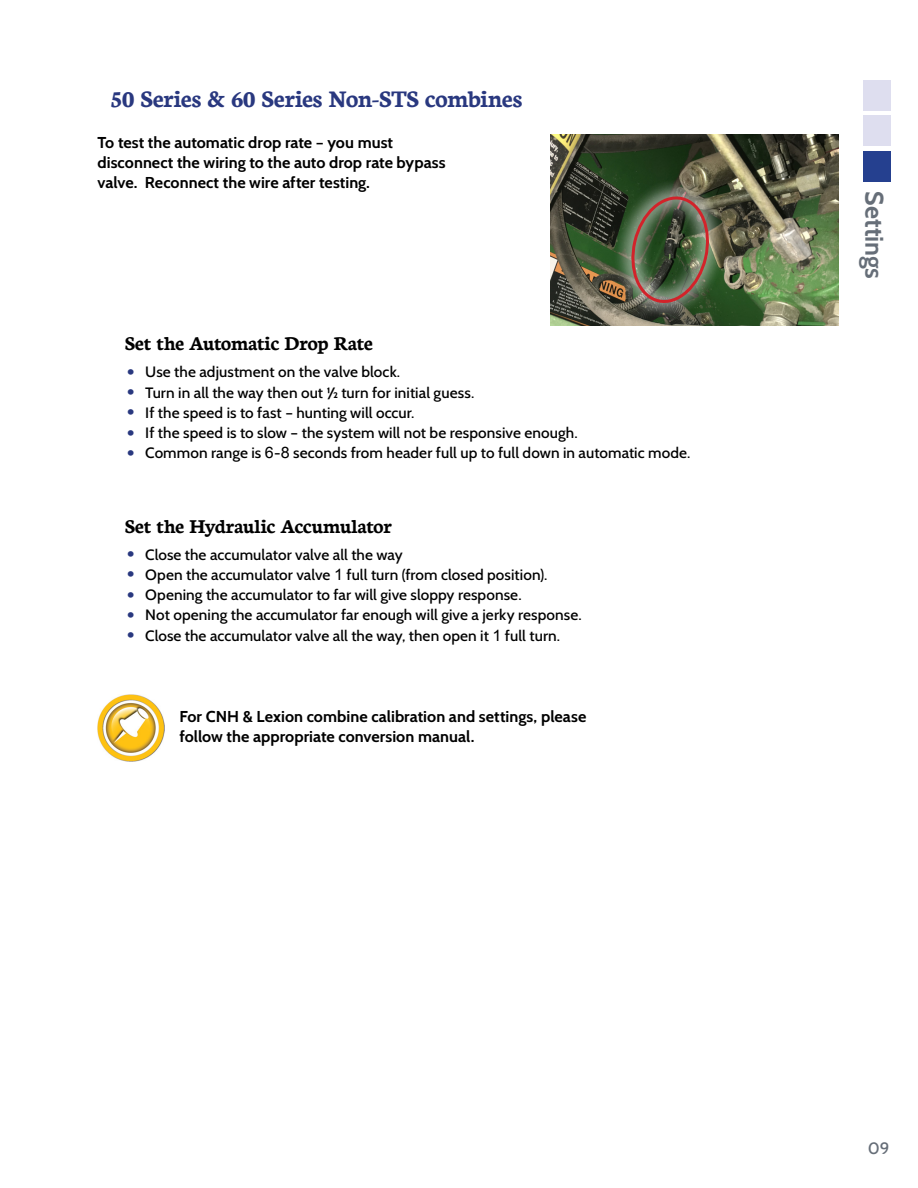
<style>
.page{position:relative;width:918px;height:1188px;background:#fff}
.page>*{position:absolute;margin:0;border:0;box-sizing:border-box;transform-origin:0 0}
.t1{font:700 25.5px "Neuton";color:#29387f}
.t2{font:700 25.5px "Cabin";letter-spacing:-.005em;color:#666e78}
.t3{font:700 21px "Neuton";letter-spacing:-.005em;color:#000}
.t4{font:500 16.5px "Cabin";color:#666e78}
.t5{font:700 15.75px/20.2px "Cabin";color:#000}
.t6{font:500 15px "Cabin";letter-spacing:.005em;color:#000}
.s1{font-size:25.5px;color:#29387f}
.s2{font-family:"Arial";font-weight:400;font-size:15.75px}
</style>
<div class="page">
<img style="left:551px;top:134px;width:287px;height:192px">
<img style="left:599px;top:167px;width:143px;height:159px">
<img style="left:98px;top:694px;width:67px;height:68px">
<div style="left:863px;top:115px;width:27px;height:31px;background:#dedeef"></div>
<div style="left:863px;top:80px;width:27px;height:31px;background:#dedeef"></div>
<div style="left:863px;top:151px;width:27px;height:31px;background:#25408f"></div>
<h1 class="t1" style="left:111px;top:83px;width:412px">50 Series &amp; 60 Series Non-STS combines</h1>
<p class="t5" style="left:98px;top:132px;width:350px">To test the automatic drop rate – you must disconnect the wiring to the auto drop rate bypass valve. Reconnect the wire after testing.</p>
<h2 class="t3" style="left:125px;top:330px;width:249px">Set the Automatic Drop Rate</h2>
<p class="t6" style="left:127px;top:363px;width:275px"><span class="s1">•</span> Use the adjustment on the valve block.</p>
<p class="t6" style="left:127px;top:383px;width:349px"><span class="s1">•</span> Turn in all the way then out ½ turn for initial guess.</p>
<p class="t6" style="left:127px;top:403px;width:289px"><span class="s1">•</span> If the speed is to fast – hunting will occur.</p>
<p class="t6" style="left:127px;top:424px;width:453px"><span class="s1">•</span> If the speed is to slow – the system will not be responsive enough.</p>
<p class="t6" style="left:127px;top:444px;width:565px"><span class="s1">•</span> Common range is <span class="s2">6</span>-<span class="s2">8</span> seconds from header full up to full down in automatic mode.</p>
<h2 class="t3" style="left:125px;top:512px;width:268px">Set the Hydraulic Accumulator</h2>
<p class="t6" style="left:127px;top:545px;width:277px"><span class="s1">•</span> Close the accumulator valve all the way</p>
<p class="t6" style="left:127px;top:565px;width:422px"><span class="s1">•</span> Open the accumulator valve <span class="s2">1</span> full turn (from closed position).</p>
<p class="t6" style="left:127px;top:586px;width:396px"><span class="s1">•</span> Opening the accumulator to far will give sloppy response.</p>
<p class="t6" style="left:127px;top:606px;width:457px"><span class="s1">•</span> Not opening the accumulator far enough will give a jerky response.</p>
<p class="t6" style="left:127px;top:626px;width:435px"><span class="s1">•</span> Close the accumulator valve all the way, then open it <span class="s2">1</span> full turn.</p>
<p class="t5" style="left:179px;top:706px;width:409px">For CNH &amp; Lexion combine calibration and settings, please follow the appropriate conversion manual.</p>
<h1 class="t2" style="left:890px;top:191px;width:89px;rotate:90deg">Settings</h1>
<p class="t4" style="left:868px;top:1138px;width:23px">09</p>
</div>
